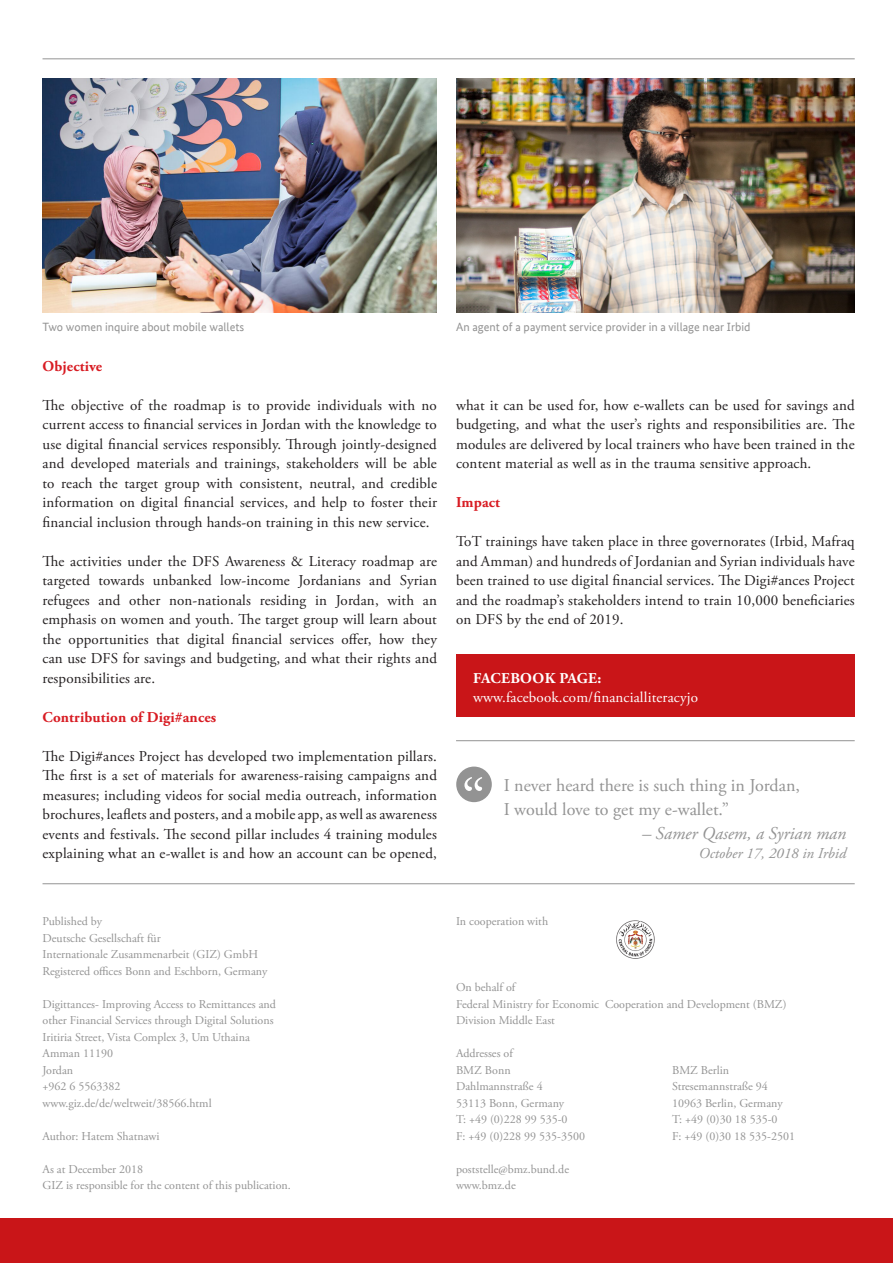
<style>
.page{position:relative;width:893px;height:1263px;background:#fff}
.page>*{position:absolute;margin:0;border:0;box-sizing:border-box;transform-origin:0 0}
.t1{font:60px "Adobe Garamond Pro";color:#fff}
.t2{font:18px "Adobe Garamond Pro";color:#939393}
.t3{font:italic 18px "Adobe Garamond Pro";color:#939393}
.t4{font:15px/19.5px "Adobe Garamond Pro";letter-spacing:.01em;color:#231f20;text-align:justify}
.t5{font:700 15px "Adobe Garamond Pro";letter-spacing:.01em;color:#d81c23}
.t6{font:15px "Adobe Garamond Pro";letter-spacing:.01em;color:#fff}
.t7{font:italic 15px "Adobe Garamond Pro";color:#939393}
.t8{font:700 15px "Adobe Garamond Pro";letter-spacing:.025em;color:#fff}
.t9{font:12px "Adobe Garamond Pro";color:#939393}
.t10{font:12px "Bundes Sans Office";color:#939393}
</style>
<div class="page">
<div style="left:456px;top:654px;width:399px;height:63px;background:#c91518"></div>
<div style="left:456px;top:766px;width:36px;height:36px;background:#939393;border-radius:50%"></div>
<hr style="left:43px;top:883px;width:812px;height:1px;background:#939393">
<hr style="left:43px;top:58px;width:812px;height:1px;background:#939393">
<img style="left:616px;top:920px;width:39px;height:39px">
<img style="left:456px;top:78px;width:398px;height:234px">
<div style="left:0;top:1219px;width:893px;height:44px;background:#c91518"></div>
<hr style="left:456px;top:740px;width:399px;height:1px;background:#939393">
<img style="left:43px;top:78px;width:394px;height:234px">
<p class="t10" style="left:43px;top:320px;width:203px">Two women inquire about mobile wallets</p>
<p class="t10" style="left:456px;top:320px;width:296px">An agent of a payment service provider in a village near Irbid</p>
<p class="t5" style="left:43px;top:357px;width:61px">Objective</p>
<p class="t4" style="left:43px;top:396px;width:396px">The objective of the roadmap is to provide individuals with no current access to financial services in Jordan with the knowledge to use digital financial services responsibly. Through jointly-designed and developed materials and trainings, stakeholders will be able to reach the target group with consistent, neutral, and credible information on digital financial services, and help to foster their financial inclusion through hands-on training in this new service.</p>
<p class="t4" style="left:43px;top:552px;width:396px">The activities under the DFS Awareness &amp; Literacy roadmap are targeted towards unbanked low-income Jordanians and Syrian refugees and other non-nationals residing in Jordan, with an emphasis on women and youth. The target group will learn about the opportunities that digital financial services offer, how they can use DFS for savings and budgeting, and what their rights and responsibilities are.</p>
<p class="t5" style="left:43px;top:708px;width:175px">Contribution of Digi#ances</p>
<p class="t4" style="left:43px;top:747px;width:396px">The Digi#ances Project has developed two implementation pillars.<br>The first is a set of materials for awareness-raising campaigns and measures; including videos for social media outreach, information brochures, leaflets and posters, and a mobile app, as well as awareness events and festivals. The second pillar includes 4 training modules explaining what an e-wallet is and how an account can be opened,</p>
<p class="t4" style="left:456px;top:396px;width:400px">what it can be used for, how e-wallets can be used for savings and budgeting, and what the user’s rights and responsibilities are. The modules are delivered by local trainers who have been trained in the content material as well as in the trauma sensitive approach.</p>
<p class="t5" style="left:456px;top:494px;width:46px">Impact</p>
<p class="t4" style="left:456px;top:532px;width:400px">ToT trainings have taken place in three governorates (Irbid, Mafraq and Amman) and hundreds of Jordanian and Syrian individuals have been trained to use digital financial services. The Digi#ances Project and the roadmap’s stakeholders intend to train 10,000 beneficiaries on DFS by the end of 2019.</p>
<p class="t8" style="left:473px;top:669px;width:130px">FACEBOOK PAGE:</p>
<p class="t6" style="left:473px;top:688px;width:226px">www.facebook.com/financialliteracyjo</p>
<p class="t1" style="left:461px;top:764px;width:26px">“</p>
<p class="t2" style="left:504px;top:774px;width:298px">I never heard there is such thing in Jordan,</p>
<p class="t2" style="left:504px;top:798px;width:227px">I would love to get my e-wallet.”</p>
<p class="t3" style="left:642px;top:822px;width:206px">– Samer Qasem, a Syrian man</p>
<p class="t7" style="left:699px;top:844px;width:149px">October 17, 2018 in Irbid</p>
<p class="t9" style="left:43px;top:914px;width:61px">Published by</p>
<p class="t9" style="left:43px;top:931px;width:120px">Deutsche Gesellschaft für</p>
<p class="t9" style="left:43px;top:947px;width:217px">Internationale Zusammenarbeit (GIZ) GmbH</p>
<p class="t9" style="left:43px;top:964px;width:226px">Registered offices Bonn and Eschborn, Germany</p>
<p class="t9" style="left:43px;top:997px;width:235px">Digittances- Improving Access to Remittances and</p>
<p class="t9" style="left:43px;top:1013px;width:233px">other Financial Services through Digital Solutions</p>
<p class="t9" style="left:43px;top:1030px;width:209px">Iritiria Street, Vista Complex 3, Um Uthaina</p>
<p class="t9" style="left:43px;top:1046px;width:72px">Amman 11190</p>
<p class="t9" style="left:43px;top:1063px;width:32px">Jordan</p>
<p class="t9" style="left:43px;top:1079px;width:79px">+962 6 5563382</p>
<p class="t9" style="left:43px;top:1096px;width:171px">www.giz.de/de/weltweit/38566.html</p>
<p class="t9" style="left:43px;top:1129px;width:118px">Author: Hatem Shatnawi</p>
<p class="t9" style="left:43px;top:1162px;width:102px">As at December 2018</p>
<p class="t9" style="left:43px;top:1178px;width:250px">GIZ is responsible for the content of this publication.</p>
<p class="t9" style="left:456px;top:914px;width:94px">In cooperation with</p>
<p class="t9" style="left:456px;top:980px;width:61px">On behalf of</p>
<p class="t9" style="left:456px;top:997px;width:332px">Federal Ministry for Economic Cooperation and Development (BMZ)</p>
<p class="t9" style="left:456px;top:1013px;width:100px">Division Middle East</p>
<p class="t9" style="left:456px;top:1046px;width:58px">Addresses of</p>
<p class="t9" style="left:456px;top:1063px;width:56px">BMZ Bonn</p>
<p class="t9" style="left:672px;top:1063px;width:59px">BMZ Berlin</p>
<p class="t9" style="left:456px;top:1079px;width:88px">Dahlmannstraße 4</p>
<p class="t9" style="left:672px;top:1079px;width:97px">Stresemannstraße 94</p>
<p class="t9" style="left:456px;top:1096px;width:110px">53113 Bonn, Germany</p>
<p class="t9" style="left:672px;top:1096px;width:112px">10963 Berlin, Germany</p>
<p class="t9" style="left:456px;top:1112px;width:113px">T: +49 (0)228 99 535-0</p>
<p class="t9" style="left:672px;top:1112px;width:107px">T: +49 (0)30 18 535-0</p>
<p class="t9" style="left:456px;top:1129px;width:130px">F: +49 (0)228 99 535-3500</p>
<p class="t9" style="left:672px;top:1129px;width:124px">F: +49 (0)30 18 535-2501</p>
<p class="t9" style="left:456px;top:1162px;width:115px">poststelle@bmz.bund.de</p>
<p class="t9" style="left:456px;top:1178px;width:61px">www.bmz.de</p>
</div>
